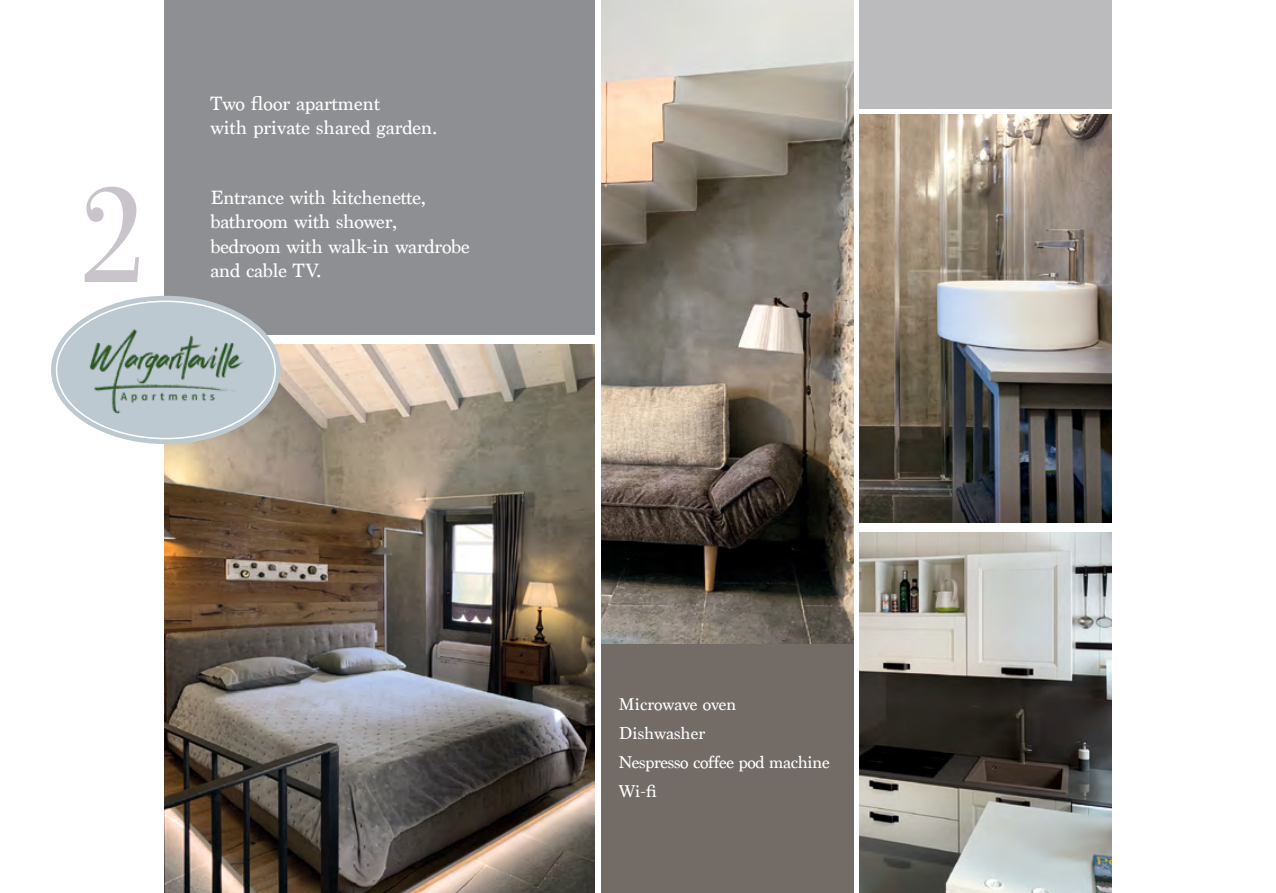
<style>
.page{position:relative;width:1276px;height:893px;background:#fff}
.page>*{position:absolute;margin:0;border:0;box-sizing:border-box;transform-origin:0 0}
.t1{font:135px "Stilson";color:#c9c3cb}
.t2{font:20.25px/24.3px "Marion";letter-spacing:-.01em;color:#fff}
.t3{font:18px/29.2px "Marion";letter-spacing:-.02em;color:#fff}
</style>
<div class="page">
<img style="left:859px;top:533px;width:252px;height:360px">
<img style="left:164px;top:344px;width:431px;height:549px">
<img style="left:859px;top:115px;width:252px;height:408px">
<img style="left:601px;top:0;width:252px;height:644px">
<div style="left:601px;top:644px;width:252px;height:249px;background:#726b66"></div>
<div style="left:164px;top:0;width:431px;height:335px;background:#8d8f92"></div>
<div style="left:859px;top:0;width:252px;height:108px;background:#bbbbbd"></div>
<div style="left:51px;top:296px;width:230px;height:148px;background:#bdc9d1;border-radius:50%"></div>
<img style="left:85px;top:321px;width:162px;height:98px">
<h1 class="t1" style="left:81px;top:157px;width:62px">2</h1>
<p class="t2" style="left:210px;top:91px;width:228px">Two floor apartment<br>with private shared garden.</p>
<p class="t2" style="left:210px;top:186px;width:261px">Entrance with kitchenette, bathroom with shower, bedroom with walk-in wardrobe</p>
<p class="t2" style="left:210px;top:259px;width:112px">and cable TV.</p>
<p class="t3" style="left:619px;top:689px;width:212px">Microwave oven<br>Dishwasher<br>Nespresso coffee pod machine<br>Wi-fi</p>
</div>
